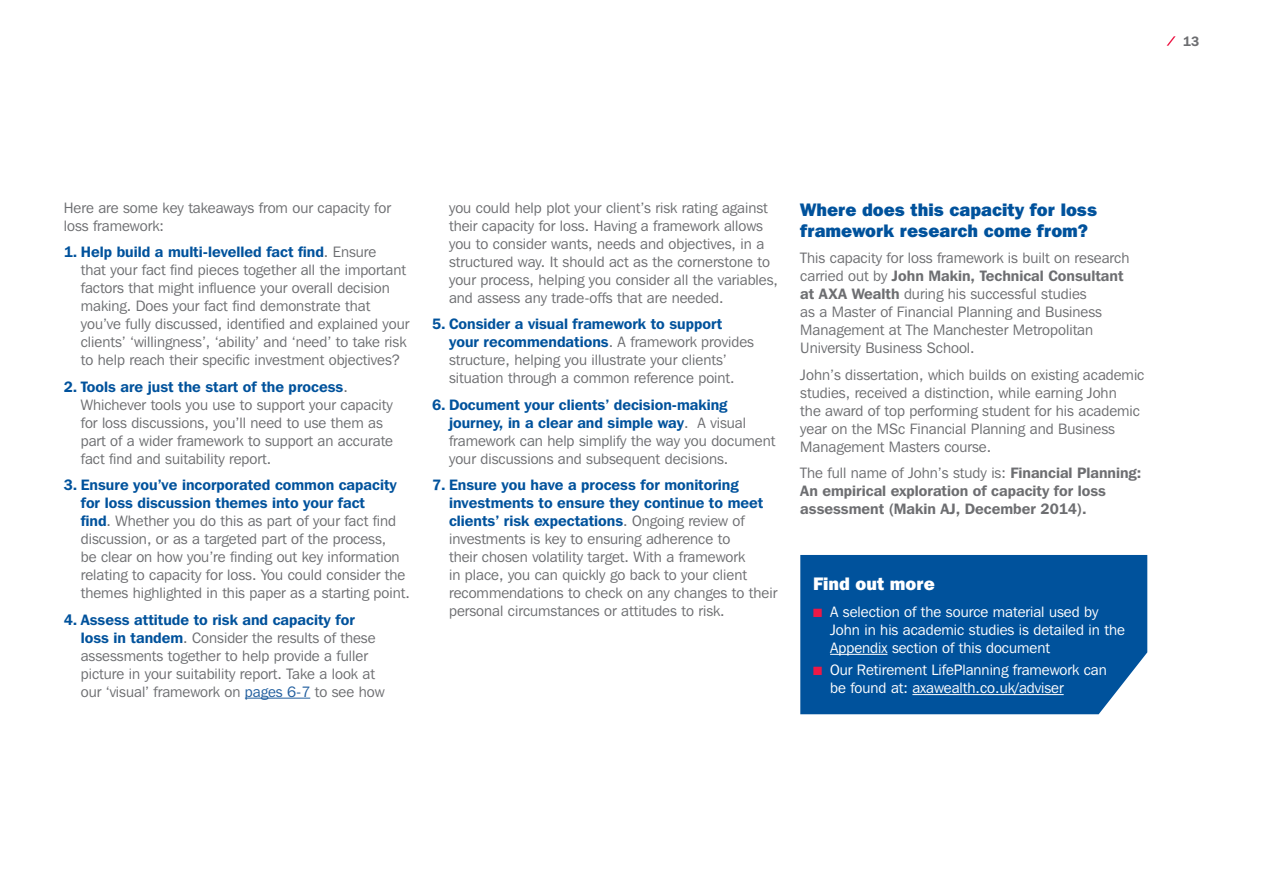
<style>
.page{position:relative;width:1263px;height:893px;background:#fff}
.page>*{position:absolute;margin:0;border:0;box-sizing:border-box;transform-origin:0 0}
.t1{font:800 18px/21px "Franklin Gothic IT Cby BT";color:#00529c}
.t2{font:800 18px "Franklin Gothic IT Cby BT";color:#fff}
.t3{font:15px/18px "Franklin Gothic IT Cby BT";color:#6d6e71}
.t4{font:15px/18px "Franklin Gothic IT Cby BT";color:#fff}
.t5{font:600 15px/18px "Franklin Gothic IT Cby BT";color:#6d6e71}
.t6{font:600 13.5px "Franklin Gothic IT Cby BT";color:#6d6e71}
.s1{font-weight:600;color:#00529c}
.s2{color:#215e9e}
.s3{font-weight:600}
.s4{font-weight:400}
.s5{color:#ed1846}
</style>
<div class="page">
<svg style="left:1166px;top:36px;width:9px;height:10px"></svg>
<hr style="left:245px;top:698px;width:65px;height:1px;background:#215e9e">
<div style="left:800px;top:555px;width:347px;height:159px;background:#00529c"></div>
<hr style="left:830px;top:654px;width:57px;height:1px;background:#fff">
<hr style="left:912px;top:694px;width:152px;height:1px;background:#fff">
<p class="t6" style="left:1183px;top:32px;width:18px">13</p>
<p class="t3" style="left:64px;top:198px;width:329px">Here are some key takeaways from our capacity for loss framework:</p>
<p class="t3" style="left:81px;top:243px;width:330px;text-indent:-17px"><span class="s1">1. Help build a multi-levelled fact find</span>. Ensure<br>that your fact find pieces together all the important factors that might influence your overall decision making. Does your fact find demonstrate that you’ve fully discussed, identified and explained your clients’ ‘willingness’, ‘ability’ and ‘need’ to take risk to help reach their specific investment objectives?</p>
<p class="t3" style="left:81px;top:377px;width:314px;text-indent:-17px"><span class="s1">2. Tools are just the start of the process</span>.<br>Whichever tools you use to support your capacity for loss discussions, you’ll need to use them as part of a wider framework to support an accurate fact find and suitability report.</p>
<p class="t3" style="left:81px;top:476px;width:330px;text-indent:-17px"><span class="s1">3. Ensure you’ve incorporated common capacity for loss discussion themes into your fact<br>find</span>. Whether you do this as part of your fact find discussion, or as a targeted part of the process,<br>be clear on how you’re finding out key information relating to capacity for loss. You could consider the themes highlighted in this paper as a starting point.</p>
<p class="t3" style="left:81px;top:610px;width:305px;text-indent:-17px"><span class="s1">4. Assess attitude to risk and capacity for loss in tandem</span>. Consider the results of these assessments together to help provide a fuller picture in your suitability report. Take a look at our ‘visual’ framework on <span class="s2">pages 6-7</span> to see how</p>
<p class="t3" style="left:449px;top:198px;width:330px">you could help plot your client’s risk rating against their capacity for loss. Having a framework allows you to consider wants, needs and objectives, in a structured way. It should act as the cornerstone to your process, helping you consider all the variables, and assess any trade-offs that are needed.</p>
<p class="t3" style="left:449px;top:315px;width:306px;text-indent:-17px"><span class="s1">5. Consider a visual framework to support your recommendations</span>. A framework provides structure, helping you illustrate your clients’ situation through a common reference point.</p>
<p class="t3" style="left:449px;top:395px;width:328px;text-indent:-17px"><span class="s1">6. Document your clients’ decision-making journey, in a clear and simple way</span>. A visual framework can help simplify the way you document your discussions and subsequent decisions.</p>
<p class="t3" style="left:449px;top:476px;width:330px;text-indent:-17px"><span class="s1">7. Ensure you have a process for monitoring investments to ensure they continue to meet clients’ risk expectations</span>. Ongoing review of investments is key to ensuring adherence to<br>their chosen volatility target. With a framework<br>in place, you can quickly go back to your client recommendations to check on any changes to their personal circumstances or attitudes to risk.</p>
<p class="t1" style="left:800px;top:198px;width:298px">Where does this capacity for loss framework research come from?</p>
<p class="t3" style="left:800px;top:249px;width:331px">This capacity for loss framework is built on research carried out by <span class="s3">John Makin, Technical Consultant at AXA Wealth</span> during his successful studies<br>as a Master of Financial Planning and Business Management at The Manchester Metropolitan University Business School.</p>
<p class="t3" style="left:800px;top:365px;width:346px">John’s dissertation, which builds on existing academic studies, received a distinction, while earning John<br>the award of top performing student for his academic year on the MSc Financial Planning and Business Management Masters course.</p>
<p class="t5" style="left:800px;top:464px;width:343px"><span class="s4">The full name of John’s study is:</span> Financial Planning:<br>An empirical exploration of capacity for loss assessment (Makin AJ, December 2014).</p>
<p class="t2" style="left:813px;top:573px;width:123px">Find out more</p>
<p class="t4" style="left:830px;top:602px;width:296px;text-indent:-17px"><span class="s5">■</span> A selection of the source material used by<br>John in his academic studies is detailed in the<br>Appendix section of this document</p>
<p class="t4" style="left:830px;top:661px;width:278px;text-indent:-17px"><span class="s5">■</span> Our Retirement LifePlanning framework can be found at: axawealth.co.uk/adviser</p>
</div>
